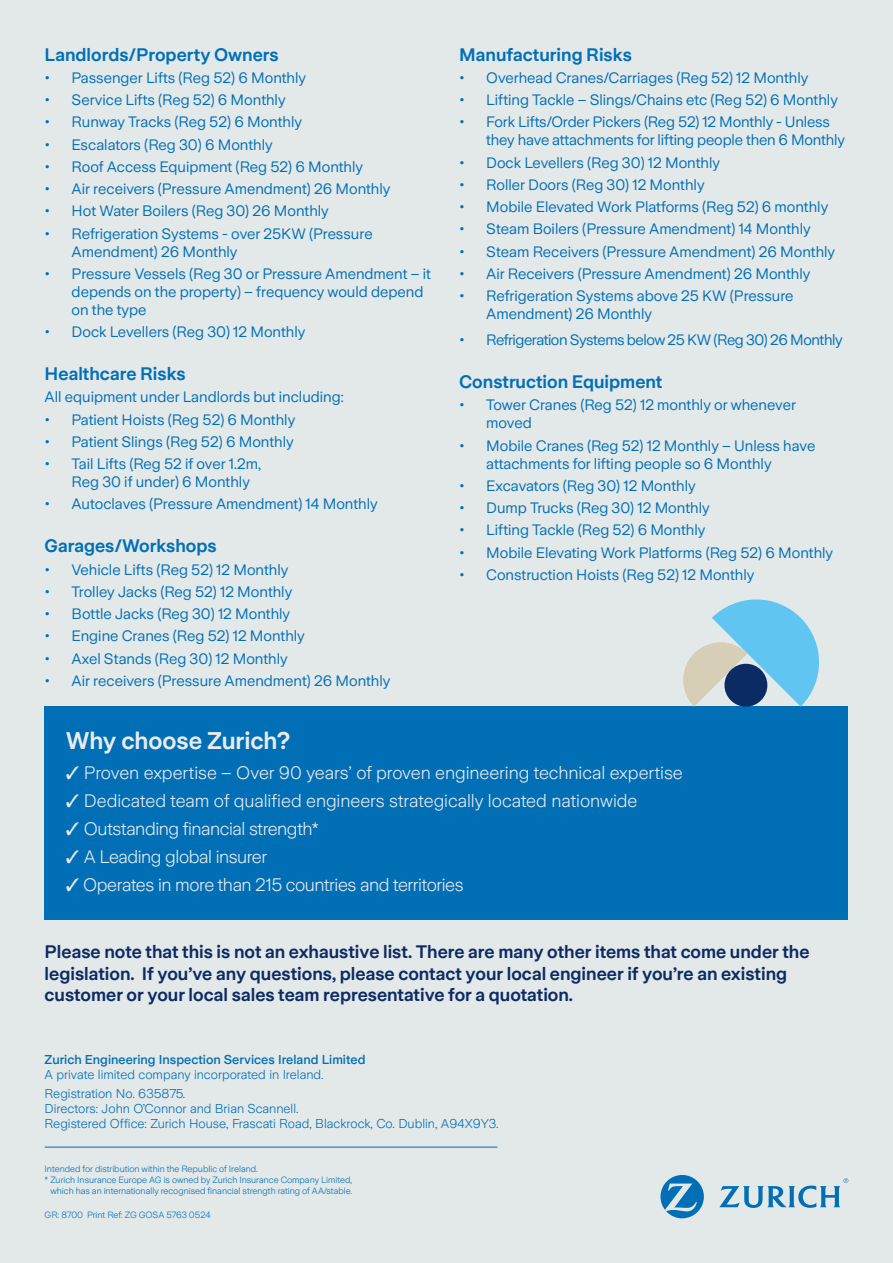
<style>
.page{position:relative;width:893px;height:1263px;background:#e3e8e8}
.page>*{position:absolute;margin:0;border:0;box-sizing:border-box;transform-origin:0 0}
.t1{font:600 24px "Zurich Sans";letter-spacing:-.005em;color:#eaebec}
.t2{font:300 18px "Zurich Sans";letter-spacing:-.01em;color:#eaebec}
.t3{font:600 18px/21.6px "Zurich Sans";color:#0c2a64}
.t4{font:600 18px "Zurich Sans";color:#006fb6}
.t5{font:15px/18px "Zurich Sans";color:#006fb6}
.t6{font:15px "Zurich Sans";letter-spacing:-.03em;color:#006fb6}
.t7{font:300 12.75px/19.2px "Zurich Sans";color:#006fb6}
.t8{font:500 12.75px "Zurich Sans";color:#006fb6}
.t9{font:300 9px "Zurich Sans";color:#006fb6}
</style>
<div class="page">
<div style="left:45px;top:707px;width:803px;height:213px;background:#006fb6"></div>
<svg style="left:679px;top:599px;width:146px;height:108px"></svg>
<div style="left:724px;top:664px;width:43px;height:43px;background:#0c2a64;border-radius:50%"></div>
<hr style="left:45px;top:1147px;width:452px;height:1px;background:#006fb6">
<svg style="left:660px;top:1175px;width:44px;height:43px"></svg>
<svg style="left:719px;top:1178px;width:129px;height:30px"></svg>
<p class="t4" style="left:45px;top:45px;width:236px">Landlords/Property Owners</p>
<p class="t5" style="left:45px;top:69px;width:263px">• Passenger Lifts (Reg 52) 6 Monthly</p>
<p class="t5" style="left:45px;top:91px;width:242px">• Service Lifts (Reg 52) 6 Monthly</p>
<p class="t5" style="left:45px;top:114px;width:259px">• Runway Tracks (Reg 52) 6 Monthly</p>
<p class="t5" style="left:45px;top:136px;width:230px">• Escalators (Reg 30) 6 Monthly</p>
<p class="t5" style="left:45px;top:158px;width:320px">• Roof Access Equipment (Reg 52) 6 Monthly</p>
<p class="t5" style="left:45px;top:180px;width:347px">• Air receivers (Pressure Amendment) 26 Monthly</p>
<p class="t5" style="left:45px;top:203px;width:286px">• Hot Water Boilers (Reg 30) 26 Monthly</p>
<p class="t5" style="left:72px;top:225px;width:302px;text-indent:-27px">• Refrigeration Systems - over 25KW (Pressure<br>Amendment) 26 Monthly</p>
<p class="t5" style="left:72px;top:265px;width:361px;text-indent:-27px">• Pressure Vessels (Reg 30 or Pressure Amendment – it depends on the property) – frequency would depend on the type</p>
<p class="t5" style="left:45px;top:323px;width:262px">• Dock Levellers (Reg 30) 12 Monthly</p>
<p class="t4" style="left:45px;top:364px;width:143px">Healthcare Risks</p>
<p class="t5" style="left:45px;top:388px;width:301px">All equipment under Landlords but including:</p>
<p class="t5" style="left:45px;top:411px;width:252px">• Patient Hoists (Reg 52) 6 Monthly</p>
<p class="t5" style="left:45px;top:433px;width:251px">• Patient Slings (Reg 52) 6 Monthly</p>
<p class="t5" style="left:72px;top:455px;width:191px;text-indent:-27px">• Tail Lifts (Reg 52 if over 1.2m,<br>Reg 30 if under) 6 Monthly</p>
<p class="t5" style="left:45px;top:495px;width:335px">• Autoclaves (Pressure Amendment) 14 Monthly</p>
<p class="t4" style="left:45px;top:536px;width:173px">Garages/Workshops</p>
<p class="t5" style="left:45px;top:561px;width:245px">• Vehicle Lifts (Reg 52) 12 Monthly</p>
<p class="t5" style="left:45px;top:583px;width:249px">• Trolley Jacks (Reg 52) 12 Monthly</p>
<p class="t5" style="left:45px;top:605px;width:247px">• Bottle Jacks (Reg 30) 12 Monthly</p>
<p class="t5" style="left:45px;top:627px;width:262px">• Engine Cranes (Reg 52) 12 Monthly</p>
<p class="t5" style="left:45px;top:650px;width:245px">• Axel Stands (Reg 30) 12 Monthly</p>
<p class="t5" style="left:45px;top:672px;width:347px">• Air receivers (Pressure Amendment) 26 Monthly</p>
<p class="t4" style="left:459px;top:45px;width:174px">Manufacturing Risks</p>
<p class="t5" style="left:459px;top:69px;width:351px">• Overhead Cranes/Carriages (Reg 52) 12 Monthly</p>
<p class="t5" style="left:459px;top:91px;width:380px">• Lifting Tackle – Slings/Chains etc (Reg 52) 6 Monthly</p>
<p class="t5" style="left:486px;top:114px;width:360px;text-indent:-27px">• Fork Lifts/Order Pickers (Reg 52) 12 Monthly - Unless they have attachments for lifting people then 6 Monthly</p>
<p class="t5" style="left:459px;top:154px;width:262px">• Dock Levellers (Reg 30) 12 Monthly</p>
<p class="t5" style="left:459px;top:176px;width:247px">• Roller Doors (Reg 30) 12 Monthly</p>
<p class="t5" style="left:459px;top:198px;width:370px">• Mobile Elevated Work Platforms (Reg 52) 6 monthly</p>
<p class="t5" style="left:459px;top:221px;width:353px">• Steam Boilers (Pressure Amendment) 14 Monthly</p>
<p class="t5" style="left:459px;top:243px;width:377px">• Steam Receivers (Pressure Amendment) 26 Monthly</p>
<p class="t5" style="left:459px;top:265px;width:353px">• Air Receivers (Pressure Amendment) 26 Monthly</p>
<p class="t5" style="left:486px;top:287px;width:309px;text-indent:-27px">• Refrigeration Systems above 25 KW (Pressure<br>Amendment) 26 Monthly</p>
<p class="t6" style="left:459px;top:332px;width:385px">• Refrigeration Systems below 25 KW (Reg 30) 26 Monthly</p>
<p class="t4" style="left:459px;top:372px;width:205px">Construction Equipment</p>
<p class="t5" style="left:486px;top:396px;width:311px;text-indent:-27px">• Tower Cranes (Reg 52) 12 monthly or whenever moved</p>
<p class="t5" style="left:486px;top:437px;width:331px;text-indent:-27px">• Mobile Cranes (Reg 52) 12 Monthly – Unless have attachments for lifting people so 6 Monthly</p>
<p class="t5" style="left:459px;top:477px;width:238px">• Excavators (Reg 30) 12 Monthly</p>
<p class="t5" style="left:459px;top:499px;width:252px">• Dump Trucks (Reg 30) 12 Monthly</p>
<p class="t5" style="left:459px;top:521px;width:248px">• Lifting Tackle (Reg 52) 6 Monthly</p>
<p class="t5" style="left:459px;top:544px;width:375px">• Mobile Elevating Work Platforms (Reg 52) 6 Monthly</p>
<p class="t5" style="left:459px;top:566px;width:297px">• Construction Hoists (Reg 52) 12 Monthly</p>
<h1 class="t1" style="left:66px;top:728px;width:226px">Why choose Zurich?</h1>
<p class="t2" style="left:66px;top:763px;width:633px">✓ Proven expertise – Over 90 years’ of proven engineering technical expertise✓</p>
<p class="t2" style="left:66px;top:791px;width:573px">✓ Dedicated team of qualified engineers strategically located nationwide</p>
<p class="t2" style="left:66px;top:819px;width:255px">✓ Outstanding financial strength*</p>
<p class="t2" style="left:66px;top:847px;width:203px">✓ A Leading global insurer</p>
<p class="t2" style="left:66px;top:875px;width:399px">✓ Operates in more than 215 countries and territories</p>
<p class="t3" style="left:45px;top:941px;width:766px">Please note that this is not an exhaustive list. There are many other items that come under the legislation. If you’ve any questions, please contact your local engineer if you’re an existing customer or your local sales team representative for a quotation.</p>
<p class="t8" style="left:45px;top:1052px;width:322px">Zurich Engineering Inspection Services Ireland Limited</p>
<p class="t7" style="left:45px;top:1065px;width:281px">A private limited company incorporated in Ireland.<br>Registration No. 635875.</p>
<p class="t7" style="left:45px;top:1101px;width:456px;line-height:15px">Directors: John O’Connor and Brian Scannell.<br>Registered Office: Zurich House, Frascati Road, Blackrock, Co. Dublin, A94X9Y3.</p>
<p class="t9" style="left:45px;top:1164px;width:215px">Intended for distribution within the Republic of Ireland.</p>
<p class="t9" style="left:45px;top:1175px;width:309px">* Zurich Insurance Europe AG is owned by Zurich Insurance Company Limited,</p>
<p class="t9" style="left:50px;top:1186px;width:303px">which has an internationally recognised financial strength rating of AA/stable.</p>
<p class="t9" style="left:45px;top:1210px;width:167px">GR: 8700 Print Ref: ZG GOSA 5763 0524</p>
</div>
